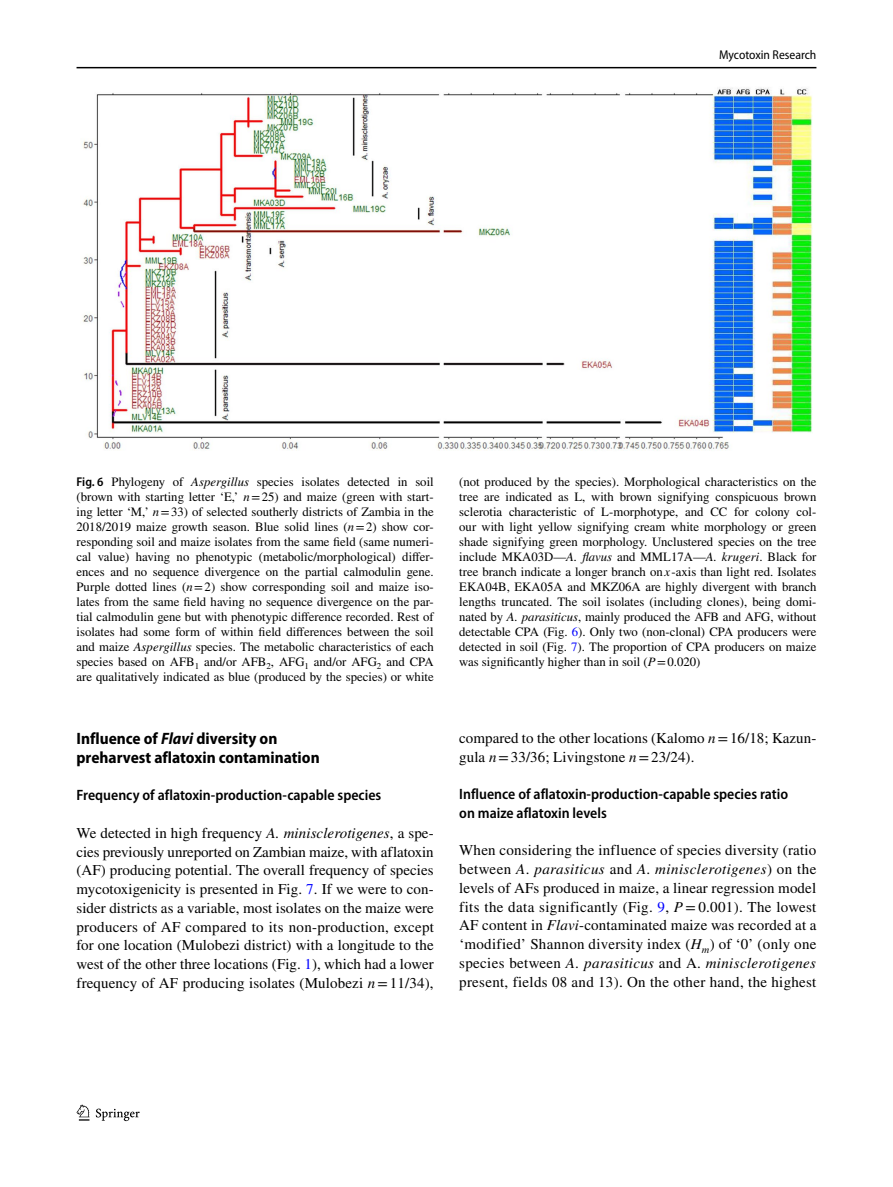
<style>
.page{position:relative;width:893px;height:1187px;background:#fff}
.page>*{position:absolute;margin:0;border:0;box-sizing:border-box;transform-origin:0 0}
.t1{font:700 semi-condensed 16.5px/18.8px "Myriad Pro";color:#000}
.t2{font:15px/18.8px "STIX";letter-spacing:.01em;color:#000;text-align:justify}
.t3{font:600 semi-condensed 15px/18.8px "Myriad Pro";color:#000}
.t4{font:12.75px/15px "STIX";color:#000;text-align:justify}
.t5{font:semi-condensed 12.75px "Myriad Pro";color:#000}
.s1{font-family:"Myriad Pro";font-weight:600;font-stretch:semi-condensed}
.s2{font-style:italic}
.s3{color:#00f}
</style>
<div class="page">
<hr style="left:77px;top:67px;width:739px;height:1px;background:#000">
<svg style="left:77px;top:1104px;width:12px;height:16px"></svg>
<svg style="left:96px;top:1108px;width:44px;height:12px"></svg>
<img style="left:82px;top:88px;width:730px;height:363px">
<p class="t5" style="left:719px;top:48px;width:99px">Mycotoxin Research</p>
<p class="t4" style="left:77px;top:475px;width:359px"><span class="s1">Fig. 6</span> Phylogeny of <span class="s2">Aspergillus</span> species isolates detected in soil (brown with starting letter ‘E,’ <span class="s2">n</span>=25) and maize (green with start&shy;ing letter ‘M,’ <span class="s2">n</span>=33) of selected southerly districts of Zambia in the 2018/2019 maize growth season. Blue solid lines (<span class="s2">n</span>=2) show cor&shy;responding soil and maize isolates from the same field (same numeri&shy;cal value) having no phenotypic (metabolic/morphological) differ&shy;ences and no sequence divergence on the partial calmodulin gene.<br>Purple dotted lines (<span class="s2">n</span>=2) show corresponding soil and maize iso&shy;lates from the same field having no sequence divergence on the par&shy;tial calmodulin gene but with phenotypic difference recorded. Rest of isolates had some form of within field differences between the soil and maize <span class="s2">Aspergillus</span> species. The metabolic characteristics of each species based on AFB<sub>1</sub> and/or AFB<sub>2</sub>, AFG<sub>1</sub> and/or AFG<sub>2</sub> and CPA are qualitatively indicated as blue (produced by the species) or white</p>
<p class="t4" style="left:459px;top:475px;width:359px">(not produced by the species). Morphological characteristics on the tree are indicated as L, with brown signifying conspicuous brown sclerotia characteristic of L-morphotype, and CC for colony col&shy;our with light yellow signifying cream white morphology or green shade signifying green morphology. Unclustered species on the tree include MKA03D—<span class="s2">A. flavus</span> and MML17A—<span class="s2">A. krugeri</span>. Black for tree branch indicate a longer branch on<span class="s2">x</span> -axis than light red. Isolates EKA04B, EKA05A and MKZ06A are highly divergent with branch lengths truncated. The soil isolates (including clones), being domi&shy;nated by <span class="s2">A. parasiticus</span>, mainly produced the AFB and AFG, without detectable CPA (Fig. <span class="s3">6</span>). Only two (non-clonal) CPA producers were detected in soil (Fig. <span class="s3">7</span>). The proportion of CPA producers on maize was significantly higher than in soil (<span class="s2">P</span>=0.020)</p>
<p class="t1" style="left:77px;top:729px;width:245px">Influence of <span class="s2">Flavi</span> diversity on preharvest aflatoxin contamination</p>
<p class="t3" style="left:77px;top:786px;width:306px">Frequency of aflatoxin‑production‑capable species</p>
<p class="t2" style="left:77px;top:824px;width:359px">We detected in high frequency <span class="s2">A. minisclerotigenes</span>, a spe&shy;cies previously unreported on Zambian maize, with aflatoxin (AF) producing potential. The overall frequency of species mycotoxigenicity is presented in Fig. <span class="s3">7</span>. If we were to con&shy;sider districts as a variable, most isolates on the maize were producers of AF compared to its non-production, except for one location (Mulobezi district) with a longitude to the west of the other three locations (Fig. <span class="s3">1</span>), which had a lower frequency of AF producing isolates (Mulobezi <span class="s2">n</span>=11/34),</p>
<p class="t2" style="left:459px;top:729px;width:359px">compared to the other locations (Kalomo <span class="s2">n</span>=16/18; Kazun&shy;gula <span class="s2">n</span>=33/36; Livingstone <span class="s2">n</span>=23/24).</p>
<p class="t3" style="left:459px;top:784px;width:330px">Influence of aflatoxin‑production‑capable species ratio on maize aflatoxin levels</p>
<p class="t2" style="left:459px;top:841px;width:359px">When considering the influence of species diversity (ratio between <span class="s2">A</span>. <span class="s2">parasiticus</span> and <span class="s2">A</span>. <span class="s2">minisclerotigenes</span>) on the levels of AFs produced in maize, a linear regression model fits the data significantly (Fig. <span class="s3">9</span>, <span class="s2">P</span>=0.001). The lowest AF content in <span class="s2">Flavi</span>-contaminated maize was recorded at a ‘modified’ Shannon diversity index (<span class="s2">H</span><sub>m</sub>) of ‘0’ (only one species between <span class="s2">A. parasiticus</span> and A. <span class="s2">minisclerotigenes </span>present, fields 08 and 13). On the other hand, the highest</p>
</div>
